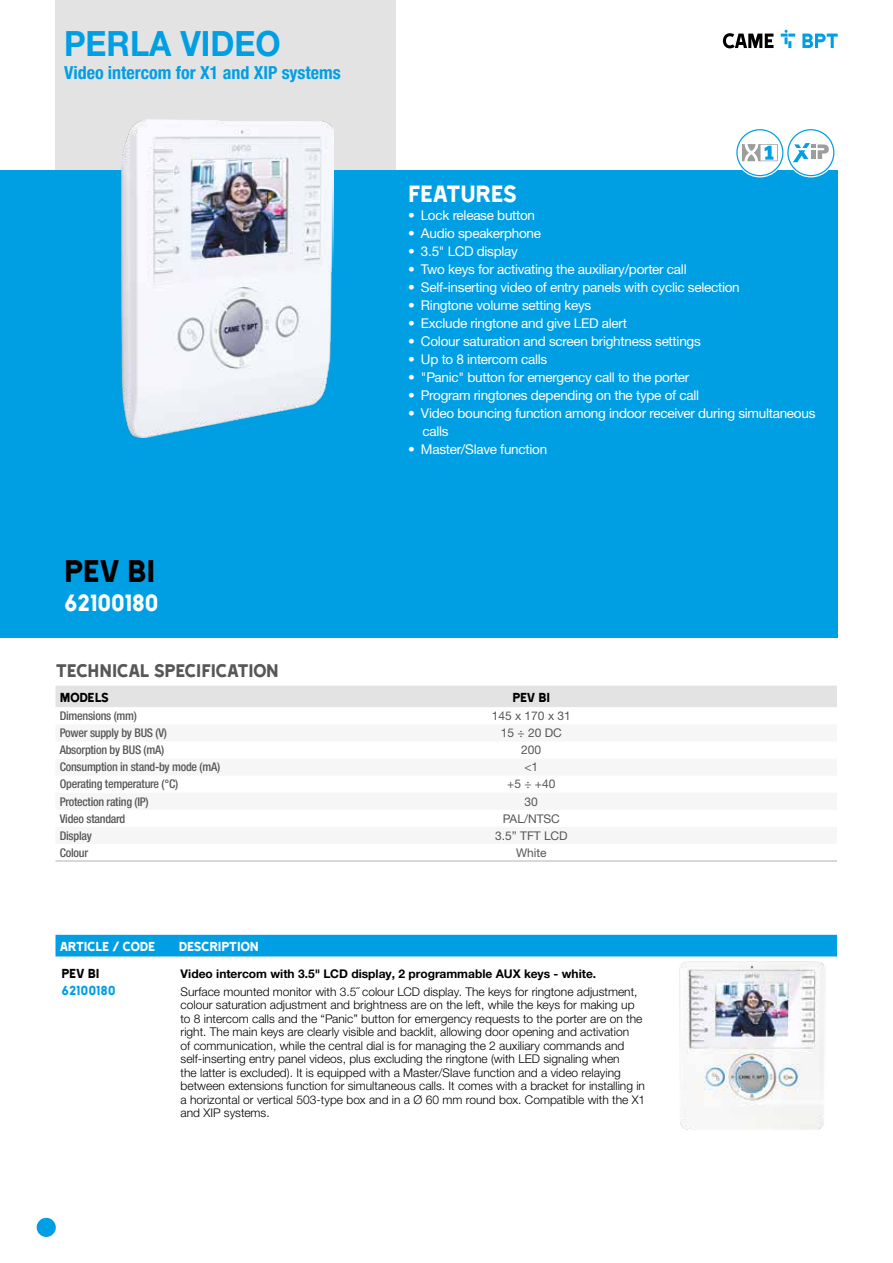
<style>
.page{position:relative;width:893px;height:1263px;background:#fff}
.page>*{position:absolute;margin:0;border:0;box-sizing:border-box;transform-origin:0 0}
.t1{font:36px "Came Type";color:#000}
.t2{font:700 34.95px "Helvetica Neue LTW1 G";color:#009fe3;scale:.93 1}
.t3{font:27px "Came Type";letter-spacing:-.025em;color:#fff}
.t4{font:21px "Came Type";letter-spacing:-.025em;color:#575756}
.t5{font:700 condensed 18px "Helvetica Neue LTW1 G";color:#009fe3}
.t6{font:15px "Came Type";letter-spacing:-.03em;color:#fff}
.t7{font:15px "Came Type";letter-spacing:-.025em;color:#000}
.t8{font:15px "Came Type";color:#009fe3}
.t9{font:13.5px/18px "Helvetica Neue LTW1 G";letter-spacing:-.02em;color:#fff}
.t10{font:300 12px/13.5px "Helvetica Neue LTW1 G";color:#000}
.t11{font:500 condensed 12px "Helvetica Neue LTW1 G";letter-spacing:-.02em;color:#575756}
.t12{font:700 12px "Helvetica Neue LTW1 G";color:#000}
.t13{font:12px "Helvetica Neue LTW1 G";color:#575756}
</style>
<div class="page">
<div style="left:55px;top:0;width:340px;height:213px;background:#e3e3e3"></div>
<svg style="left:723px;top:33px;width:50px;height:15px"></svg>
<svg style="left:781px;top:30px;width:14px;height:18px"></svg>
<svg style="left:802px;top:34px;width:36px;height:14px"></svg>
<div style="left:0;top:170px;width:838px;height:468px;background:#009fe3"></div>
<div style="left:37px;top:1218px;width:19px;height:19px;background:#009fe3;border-radius:50%"></div>
<img style="left:121px;top:119px;width:212px;height:319px">
<svg style="left:736px;top:129px;width:99px;height:48px"></svg>
<div style="left:811px;top:150px;width:5px;height:9px;background:#9d9d9c"></div>
<div style="left:56px;top:686px;width:781px;height:21px;background:#e3e3e3"></div>
<svg style="left:56px;top:860px;width:781px;height:1px"></svg>
<hr style="left:56px;top:861px;width:170px;height:1px;background:#b3b2b2">
<hr style="left:226px;top:861px;width:611px;height:1px;background:#b3b2b2">
<div style="left:56px;top:935px;width:781px;height:21px;background:#009fe3"></div>
<img style="left:679px;top:961px;width:146px;height:169px">
<h2 class="t2" style="left:64px;top:22px;width:234px">PERLA VIDEO</h2>
<h3 class="t5" style="left:64px;top:62px;width:278px">Video intercom for X1 and XIP systems</h3>
<h1 class="t1" style="left:64px;top:552px;width:93px">PEV BI</h1>
<h3 class="t3" style="left:64px;top:588px;width:96px">62100180</h3>
<h3 class="t3" style="left:408px;top:180px;width:111px">FEATURES</h3>
<p class="t9" style="left:408px;top:206px;width:128px">• Lock release button</p>
<p class="t9" style="left:408px;top:224px;width:135px">• Audio speakerphone</p>
<p class="t9" style="left:408px;top:242px;width:111px">• 3.5" LCD display</p>
<p class="t9" style="left:408px;top:260px;width:280px">• Two keys for activating the auxiliary/porter call</p>
<p class="t9" style="left:408px;top:278px;width:333px">• Self-inserting video of entry panels with cyclic selection</p>
<p class="t9" style="left:408px;top:296px;width:185px">• Ringtone volume setting keys</p>
<p class="t9" style="left:408px;top:314px;width:220px">• Exclude ringtone and give LED alert</p>
<p class="t9" style="left:408px;top:332px;width:294px">• Colour saturation and screen brightness settings</p>
<p class="t9" style="left:408px;top:350px;width:141px">• Up to 8 intercom calls</p>
<p class="t9" style="left:408px;top:368px;width:283px">• "Panic" button for emergency call to the porter</p>
<p class="t9" style="left:408px;top:386px;width:293px">• Program ringtones depending on the type of call</p>
<p class="t9" style="left:422px;top:404px;width:394px;text-indent:-14px">• Video bouncing function among indoor receiver during simultaneous calls</p>
<p class="t9" style="left:408px;top:440px;width:141px">• Master/Slave function</p>
<h3 class="t4" style="left:56px;top:660px;width:225px">TECHNICAL SPECIFICATION</h3>
<p class="t7" style="left:60px;top:689px;width:51px">MODELS</p>
<p class="t7" style="left:512px;top:689px;width:39px">PEV BI</p>
<p class="t11" style="left:60px;top:709px;width:79px">Dimensions (mm)</p>
<p class="t13" style="left:492px;top:708px;width:81px">145 x 170 x 31</p>
<p class="t11" style="left:60px;top:726px;width:109px">Power supply by BUS (V)</p>
<p class="t13" style="left:501px;top:725px;width:63px">15 ÷ 20 DC</p>
<p class="t11" style="left:60px;top:743px;width:106px">Absorption by BUS (mA)</p>
<p class="t13" style="left:521px;top:743px;width:22px">200</p>
<p class="t11" style="left:60px;top:760px;width:162px">Consumption in stand-by mode (mA)</p>
<p class="t13" style="left:524px;top:760px;width:15px">&lt;1</p>
<p class="t11" style="left:60px;top:777px;width:120px">Operating temperature (°C)</p>
<p class="t13" style="left:507px;top:777px;width:50px">+5 ÷ +40</p>
<p class="t11" style="left:60px;top:794px;width:90px">Protection rating (IP)</p>
<p class="t13" style="left:525px;top:794px;width:15px">30</p>
<p class="t11" style="left:60px;top:811px;width:67px">Video standard</p>
<p class="t13" style="left:503px;top:811px;width:59px">PAL/NTSC</p>
<p class="t11" style="left:60px;top:828px;width:34px">Display</p>
<p class="t13" style="left:495px;top:828px;width:74px">3.5” TFT LCD</p>
<p class="t11" style="left:60px;top:845px;width:30px">Colour</p>
<p class="t13" style="left:516px;top:845px;width:32px">White</p>
<p class="t6" style="left:60px;top:938px;width:97px">ARTICLE / CODE</p>
<p class="t6" style="left:179px;top:938px;width:81px">DESCRIPTION</p>
<p class="t7" style="left:62px;top:966px;width:39px">PEV BI</p>
<p class="t8" style="left:62px;top:982px;width:56px">62100180</p>
<p class="t12" style="left:181px;top:966px;width:417px">Video intercom with 3.5" LCD display, 2 programmable AUX keys - white.</p>
<p class="t10" style="left:181px;top:984px;width:466px">Surface mounted monitor with 3.5˝ colour LCD display. The keys for ringtone adjustment, colour saturation adjustment and brightness are on the left, while the keys for making up to 8 intercom calls and the “Panic” button for emergency requests to the porter are on the right. The main keys are clearly visible and backlit, allowing door opening and activation<br>of communication, while the central dial is for managing the 2 auxiliary commands and self-inserting entry panel videos, plus excluding the ringtone (with LED signaling when<br>the latter is excluded). It is equipped with a Master/Slave function and a video relaying between extensions function for simultaneous calls. It comes with a bracket for installing in a horizontal or vertical 503-type box and in a Ø 60 mm round box. Compatible with the X1 and XIP systems.</p>
</div>
